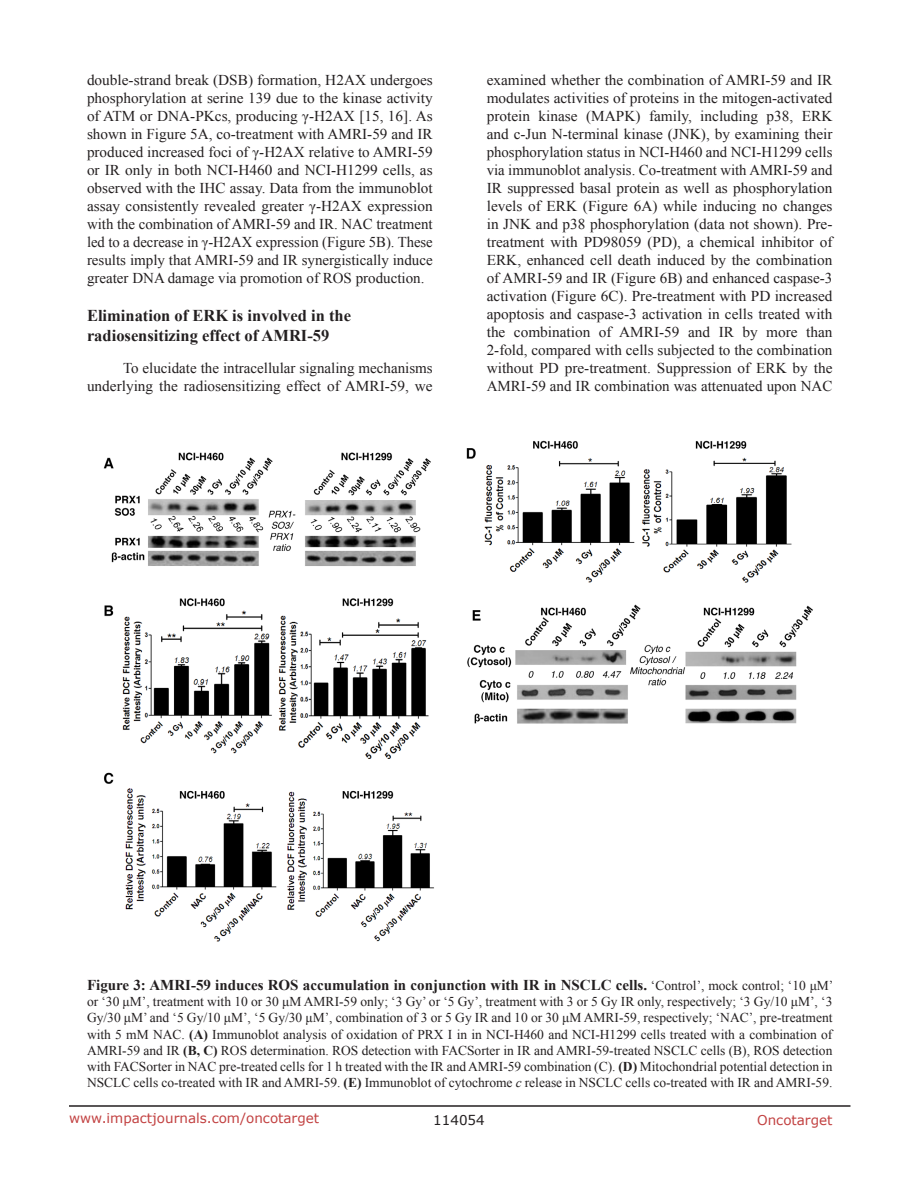
<style>
.page{position:relative;width:918px;height:1188px;background:#fff}
.page>*{position:absolute;margin:0;border:0;box-sizing:border-box;transform-origin:0 0}
.SubHeading{font:700 16.5px/19.8px "Times New Roman";color:#231f20}
.BodyText{font:15px/18px "Times New Roman";color:#231f20;text-align:justify}
.figuretext{font:700 15px "Times New Roman";color:#231f20}
.figuretext-2{font:13.5px/16.2px "Times New Roman";color:#231f20;text-align:justify}
.t1{font:13.5px "Verdana";color:#c24141}
.t2{font:13.5px "Verdana";color:#231f20}
.s1{font-weight:400;font-size:13.5px}
.s2{font-weight:700}
.s3{font-style:italic}
</style>
<div class="page">
<hr style="left:69px;top:1105px;width:781px;height:2px;background:#231f20">
<img style="left:103px;top:440px;width:710px;height:502px">
<p class="BodyText" style="left:87px;top:71px;width:347px">double-strand break (DSB) formation, H2AX undergoes phosphorylation at serine 139 due to the kinase activity of ATM or DNA-PKcs, producing γ-H2AX [15, 16]. As shown in Figure 5A, co-treatment with AMRI-59 and IR produced increased foci of γ-H2AX relative to AMRI-59 or IR only in both NCI-H460 and NCI-H1299 cells, as observed with the IHC assay. Data from the immunoblot assay consistently revealed greater γ-H2AX expression with the combination of AMRI-59 and IR. NAC treatment led to a decrease in γ-H2AX expression (Figure 5B). These results imply that AMRI-59 and IR synergistically induce greater DNA damage via promotion of ROS production.</p>
<p class="SubHeading" style="left:87px;top:305px;width:266px">Elimination of ERK is involved in the radiosensitizing effect of AMRI-59</p>
<p class="BodyText" style="left:87px;top:358px;width:347px;text-align:right">To elucidate the intracellular signaling mechanisms underlying the radiosensitizing effect of AMRI-59, we</p>
<p class="BodyText" style="left:487px;top:71px;width:347px">examined whether the combination of AMRI-59 and IR modulates activities of proteins in the mitogen-activated protein kinase (MAPK) family, including p38, ERK and c-Jun N-terminal kinase (JNK), by examining their phosphorylation status in NCI-H460 and NCI-H1299 cells via immunoblot analysis. Co-treatment with AMRI-59 and IR suppressed basal protein as well as phosphorylation levels of ERK (Figure 6A) while inducing no changes in JNK and p38 phosphorylation (data not shown). Pre&shy;treatment with PD98059 (PD), a chemical inhibitor of ERK, enhanced cell death induced by the combination of AMRI-59 and IR (Figure 6B) and enhanced caspase-3 activation (Figure 6C). Pre-treatment with PD increased apoptosis and caspase-3 activation in cells treated with the combination of AMRI-59 and IR by more than 2-fold, compared with cells subjected to the combination without PD pre-treatment. Suppression of ERK by the AMRI-59 and IR combination was attenuated upon NAC</p>
<p class="figuretext" style="left:87px;top:975px;width:748px">Figure 3: AMRI-59 induces ROS accumulation in conjunction with IR in NSCLC cells. <span class="s1">‘Control’, mock control; ‘10 μM’</span></p>
<p class="figuretext-2" style="left:87px;top:993px;width:747px">or ‘30 μM’, treatment with 10 or 30 μM AMRI-59 only; ‘3 Gy’ or ‘5 Gy’, treatment with 3 or 5 Gy IR only, respectively; ‘3 Gy/10 μM’, ‘3<br>Gy/30 μM’ and ‘5 Gy/10 μM’, ‘5 Gy/30 μM’, combination of 3 or 5 Gy IR and 10 or 30 μM AMRI-59, respectively; ‘NAC’, pre-treatment with 5 mM NAC. <span class="s2">(A)</span> Immunoblot analysis of oxidation of PRX I in in NCI-H460 and NCI-H1299 cells treated with a combination of AMRI-59 and IR <span class="s2">(B, C)</span> ROS determination. ROS detection with FACSorter in IR and AMRI-59-treated NSCLC cells (B), ROS detection with FACSorter in NAC pre-treated cells for 1 h treated with the IR and AMRI-59 combination (C). <span class="s2">(D)</span> Mitochondrial potential detection in NSCLC cells co-treated with IR and AMRI-59. <span class="s2">(E)</span> Immunoblot of cytochrome <span class="s3">c</span> release in NSCLC cells co-treated with IR and AMRI-59.</p>
<p class="t1" style="left:69px;top:1109px;width:252px">www.impactjournals.com/oncotarget</p>
<p class="t2" style="left:433px;top:1111px;width:53px">114054</p>
<p class="t1" style="left:757px;top:1111px;width:77px">Oncotarget</p>
</div>
